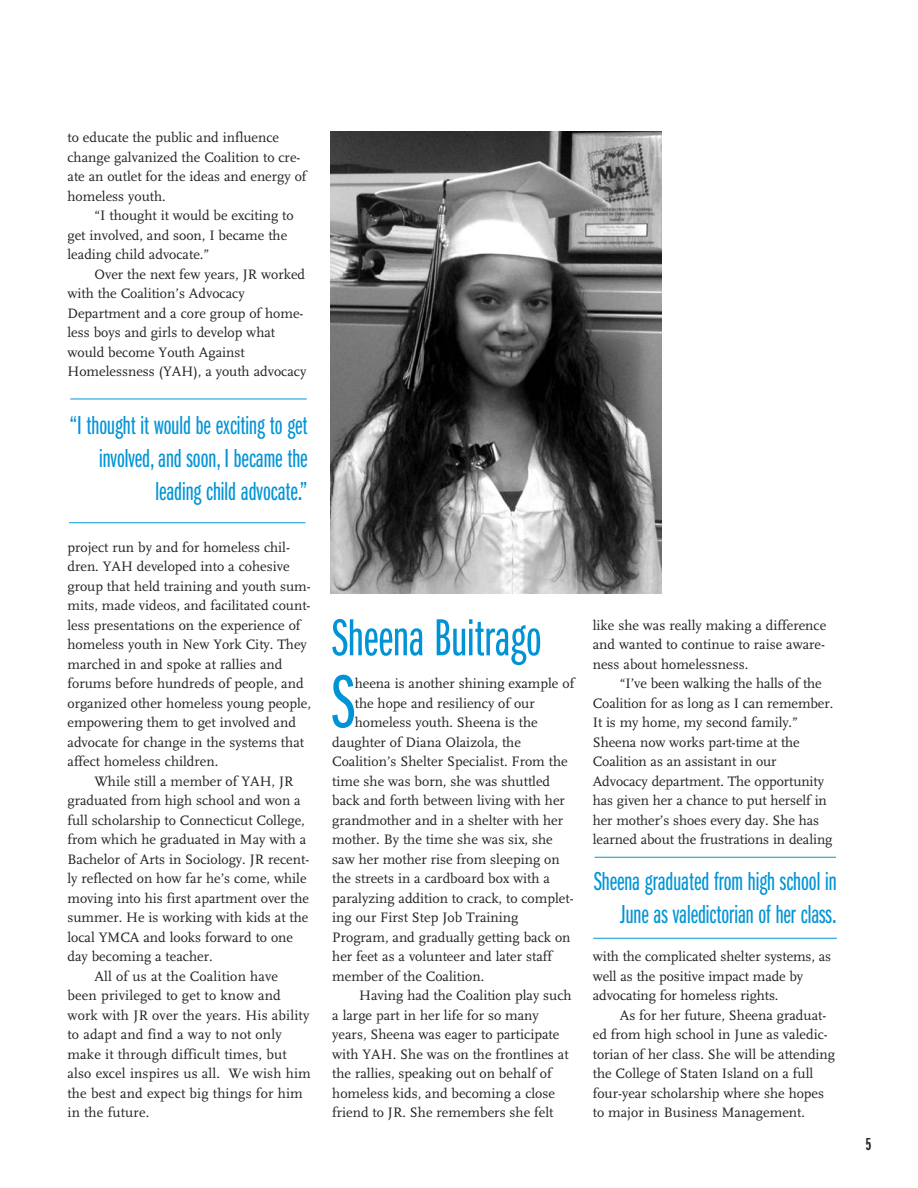
<style>
.page{position:relative;width:918px;height:1188px;background:#fff}
.page>*{position:absolute;margin:0;border:0;box-sizing:border-box;transform-origin:0 0}
.t1{font:78.15px "Franklin Gothic Book X Cmpr";color:#0094d6}
.t2{font:54px "Franklin Gothic Book X Cmpr";color:#0094d6}
.t3{font:27px/33px "Franklin Gothic Book X Cmpr";color:#0094d6;text-align:right}
.t4{font:18px "Franklin Gothic Demi X Cmpr";color:#231f20}
.t5{font:14.25px/19.5px "FF Scala";color:#231f20}
</style>
<div class="page">
<img style="left:331px;top:131px;width:331px;height:463px">
<hr style="left:69px;top:522px;width:236px;height:1px;background:#0094d6">
<hr style="left:70px;top:399px;width:237px;height:1px;background:#0094d6">
<hr style="left:595px;top:857px;width:241px;height:1px;background:#0094d6">
<hr style="left:593px;top:938px;width:244px;height:1px;background:#0094d6">
<p class="t5" style="left:68px;top:129px;width:241px">to educate the public and influence change galvanized the Coalition to cre&shy;ate an outlet for the ideas and energy of homeless youth.</p>
<p class="t5" style="left:68px;top:207px;width:228px;text-indent:27px">“I thought it would be exciting to get involved, and soon, I became the leading child advocate.”</p>
<p class="t5" style="left:68px;top:265px;width:240px;text-indent:27px">Over the next few years, JR worked with the Coalition’s Advocacy Department and a core group of home&shy;less boys and girls to develop what would become Youth Against Homelessness (YAH), a youth advocacy</p>
<h3 class="t3" style="left:69px;top:411px;width:240px">“I thought it would be exciting to get involved, and soon, I became the leading child advocate.”</h3>
<p class="t5" style="left:68px;top:538px;width:245px">project run by and for homeless chil&shy;dren. YAH developed into a cohesive group that held training and youth sum&shy;mits, made videos, and facilitated count&shy;less presentations on the experience of homeless youth in New York City. They marched in and spoke at rallies and forums before hundreds of people, and organized other homeless young people, empowering them to get involved and advocate for change in the systems that affect homeless children.</p>
<p class="t5" style="left:94px;top:772px;width:201px">While still a member of YAH, JR</p>
<p class="t5" style="left:68px;top:792px;width:235px">graduated from high school and won a</p>
<p class="t5" style="left:68px;top:811px;width:239px">full scholarship to Connecticut College,</p>
<p class="t5" style="left:68px;top:831px;width:240px">from which he graduated in May with a</p>
<p class="t5" style="left:68px;top:850px;width:243px">Bachelor of Arts in Sociology. JR recent-</p>
<p class="t5" style="left:68px;top:870px;width:241px">ly reflected on how far he’s come, while</p>
<p class="t5" style="left:68px;top:889px;width:243px">moving into his first apartment over the</p>
<p class="t5" style="left:68px;top:909px;width:243px">summer. He is working with kids at the</p>
<p class="t5" style="left:68px;top:928px;width:227px">local YMCA and looks forward to one</p>
<p class="t5" style="left:68px;top:948px;width:147px">day becoming a teacher.</p>
<p class="t5" style="left:94px;top:967px;width:185px">All of us at the Coalition have</p>
<p class="t5" style="left:68px;top:987px;width:215px">been privileged to get to know and</p>
<p class="t5" style="left:68px;top:1006px;width:243px">work with JR over the years. His ability</p>
<p class="t5" style="left:68px;top:1026px;width:216px">to adapt and find a way to not only</p>
<p class="t5" style="left:68px;top:1045px;width:221px">make it through difficult times, but</p>
<p class="t5" style="left:68px;top:1065px;width:245px">also excel inspires us all. We wish him</p>
<p class="t5" style="left:68px;top:1084px;width:237px">the best and expect big things for him</p>
<p class="t5" style="left:68px;top:1104px;width:83px">in the future.</p>
<h2 class="t2" style="left:332px;top:619px;width:211px">Sheena Buitrago</h2>
<h1 class="t1" style="left:332px;top:675px;width:24px">S</h1>
<p class="t5" style="left:355px;top:675px;width:221px">heena is another shining example of</p>
<p class="t5" style="left:355px;top:695px;width:181px">the hope and resiliency of our</p>
<p class="t5" style="left:355px;top:714px;width:184px">homeless youth. Sheena is the</p>
<p class="t5" style="left:332px;top:734px;width:190px">daughter of Diana Olaizola, the</p>
<p class="t5" style="left:332px;top:753px;width:237px">Coalition’s Shelter Specialist. From the</p>
<p class="t5" style="left:332px;top:773px;width:219px">time she was born, she was shuttled</p>
<p class="t5" style="left:332px;top:792px;width:234px">back and forth between living with her</p>
<p class="t5" style="left:332px;top:812px;width:232px">grandmother and in a shelter with her</p>
<p class="t5" style="left:332px;top:831px;width:222px">mother. By the time she was six, she</p>
<p class="t5" style="left:332px;top:851px;width:229px">saw her mother rise from sleeping on</p>
<p class="t5" style="left:332px;top:870px;width:219px">the streets in a cardboard box with a</p>
<p class="t5" style="left:332px;top:890px;width:243px">paralyzing addition to crack, to complet-</p>
<p class="t5" style="left:332px;top:909px;width:188px">ing our First Step Job Training</p>
<p class="t5" style="left:332px;top:929px;width:240px">Program, and gradually getting back on</p>
<p class="t5" style="left:332px;top:948px;width:221px">her feet as a volunteer and later staff</p>
<p class="t5" style="left:332px;top:968px;width:154px">member of the Coalition.</p>
<p class="t5" style="left:359px;top:987px;width:214px">Having had the Coalition play such</p>
<p class="t5" style="left:332px;top:1007px;width:208px">a large part in her life for so many</p>
<p class="t5" style="left:332px;top:1026px;width:229px">years, Sheena was eager to participate</p>
<p class="t5" style="left:332px;top:1046px;width:238px">with YAH. She was on the frontlines at</p>
<p class="t5" style="left:332px;top:1065px;width:221px">the rallies, speaking out on behalf of</p>
<p class="t5" style="left:332px;top:1085px;width:224px">homeless kids, and becoming a close</p>
<p class="t5" style="left:332px;top:1104px;width:223px">friend to JR. She remembers she felt</p>
<p class="t5" style="left:593px;top:617px;width:235px;text-align:justify">like she was really making a difference and wanted to continue to raise aware&shy;ness about homelessness.</p>
<p class="t5" style="left:593px;top:675px;width:242px;text-indent:27px">“I’ve been walking the halls of the Coalition for as long as I can remember.<br>It is my home, my second family.” Sheena now works part-time at the Coalition as an assistant in our Advocacy department. The opportunity has given her a chance to put herself in her mother’s shoes every day. She has learned about the frustrations in dealing</p>
<h3 class="t3" style="left:594px;top:867px;width:244px">Sheena graduated from high school in<br>June as valedictorian of her class.</h3>
<p class="t5" style="left:593px;top:948px;width:240px">with the complicated shelter systems, as well as the positive impact made by advocating for homeless rights.</p>
<p class="t5" style="left:593px;top:1007px;width:244px;text-indent:27px">As for her future, Sheena graduat&shy;ed from high school in June as valedic&shy;torian of her class. She will be attending the College of Staten Island on a full four-year scholarship where she hopes to major in Business Management.</p>
<p class="t4" style="left:866px;top:1137px;width:7px">5</p>
</div>
